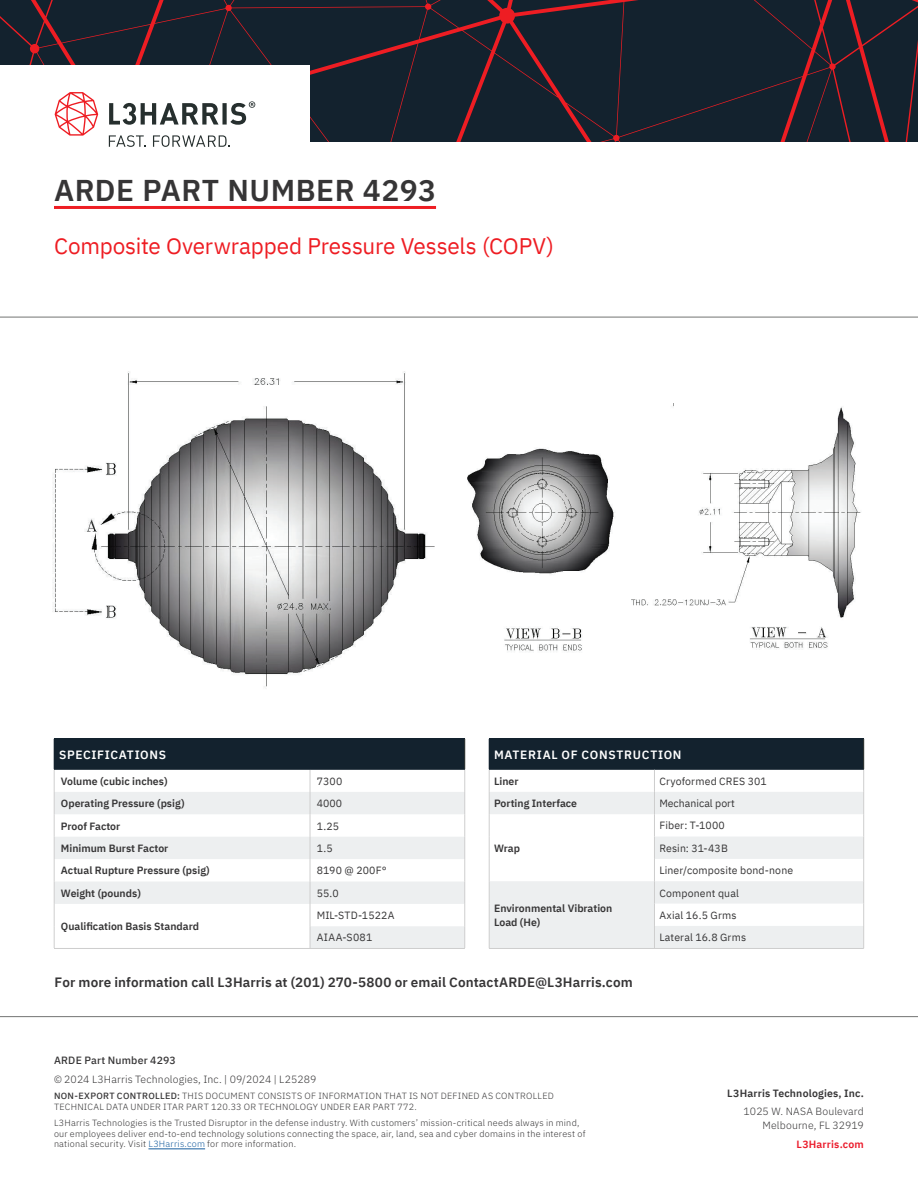
<style>
.page{position:relative;width:918px;height:1188px;background:#fff}
.page>*{position:absolute;margin:0;border:0;box-sizing:border-box;transform-origin:0 0}
.t1{font:600 30px "IBM Plex Sans";letter-spacing:.015em;color:#363536}
.t2{font:22.5px "IBM Plex Sans";letter-spacing:-.01em;color:#ee1d23}
.t3{font:600 13.5px "IBM Plex Sans";letter-spacing:.005em;color:#363536}
.t4{font:600 12px "IBM Plex Sans";letter-spacing:.06em;color:#fff}
.t5{font:600 10.5px/13.5px "IBM Plex Sans";color:#363536}
.t6{font:10.5px/22.4px "IBM Plex Sans";letter-spacing:.015em;color:#363536}
.t7{font:300 10.5px/13.5px "IBM Plex Sans";letter-spacing:.015em;color:#363536;text-align:right}
.t8{font:500 10.5px "IBM Plex Sans";letter-spacing:.02em;color:#363536}
.t9{font:600 10.5px "IBM Plex Sans";letter-spacing:.015em;color:#eb1c2c}
.t10{font:300 9px/10.8px "IBM Plex Sans";letter-spacing:.025em;color:#363536}
.s1{font-weight:500}
.s2{color:#175d9e}
</style>
<div class="page">
<hr style="left:54px;top:206px;width:382px;height:3px;background:#ee1d23">
<hr style="left:148px;top:1149px;width:57px;height:1px;background:#175d9e">
<div style="left:54px;top:739px;width:411px;height:30px;background:#13222e"></div>
<svg style="left:55px;top:792px;width:409px;height:156px"></svg>
<svg style="left:464px;top:770px;width:1px;height:178px"></svg>
<svg style="left:54px;top:770px;width:1px;height:178px"></svg>
<svg style="left:310px;top:770px;width:1px;height:178px"></svg>
<hr style="left:54px;top:738px;width:256px;height:1px;background:#13222e">
<hr style="left:310px;top:738px;width:155px;height:1px;background:#13222e">
<hr style="left:464px;top:739px;width:1px;height:30px;background:#353935">
<hr style="left:54px;top:769px;width:256px;height:1px;background:#13222e">
<hr style="left:310px;top:769px;width:155px;height:1px;background:#13222e">
<hr style="left:54px;top:948px;width:411px;height:1px;background:#cecece">
<div style="left:489px;top:739px;width:375px;height:30px;background:#13222e"></div>
<svg style="left:490px;top:792px;width:373px;height:156px;fill:#edeff0"></svg>
<svg style="left:863px;top:770px;width:1px;height:178px"></svg>
<svg style="left:489px;top:770px;width:1px;height:178px"></svg>
<svg style="left:654px;top:770px;width:1px;height:178px"></svg>
<hr style="left:489px;top:738px;width:165px;height:1px;background:#13222e">
<hr style="left:654px;top:738px;width:210px;height:1px;background:#13222e">
<hr style="left:863px;top:739px;width:1px;height:30px;background:#353935">
<hr style="left:489px;top:769px;width:165px;height:1px;background:#13222e">
<hr style="left:654px;top:769px;width:210px;height:1px;background:#13222e">
<hr style="left:489px;top:948px;width:375px;height:1px;background:#cecece">
<img style="left:467px;top:404px;width:394px;height:248px">
<img style="left:52px;top:371px;width:383px;height:316px">
<hr style="left:0;top:1016px;width:918px;height:1px;background:#737473">
<hr style="left:0;top:317px;width:918px;height:1px;background:#737473">
<svg style="left:0;top:0;width:918px;height:142px;background:#1f212d"></svg>
<div style="left:0;top:65px;width:310px;height:89px;background:#fff"></div>
<svg style="left:109px;top:135px;width:37px;height:12px"></svg>
<svg style="left:153px;top:135px;width:77px;height:12px"></svg>
<svg style="left:55px;top:92px;width:43px;height:44px"></svg>
<svg style="left:109px;top:101px;width:146px;height:24px"></svg>
<h1 class="t1" style="left:54px;top:167px;width:384px">ARDE PART NUMBER 4293</h1>
<h2 class="t2" style="left:54px;top:229px;width:502px">Composite Overwrapped Pressure Vessels (COPV)</h2>
<h3 class="t4" style="left:59px;top:745px;width:109px">SPECIFICATIONS</h3>
<p class="t5" style="left:61px;top:773px;width:108px">Volume (cubic inches)</p>
<p class="t6" style="left:317px;top:769px;width:27px">7300</p>
<p class="t5" style="left:61px;top:796px;width:125px">Operating Pressure (psig)</p>
<p class="t6" style="left:317px;top:791px;width:27px">4000</p>
<p class="t5" style="left:61px;top:818px;width:61px">Proof Factor</p>
<p class="t6" style="left:317px;top:814px;width:24px">1.25</p>
<p class="t5" style="left:61px;top:841px;width:109px">Minimum Burst Factor</p>
<p class="t6" style="left:317px;top:836px;width:17px">1.5</p>
<p class="t5" style="left:61px;top:863px;width:150px">Actual Rupture Pressure (psig)</p>
<p class="t6" style="left:317px;top:859px;width:72px">8190 @ 200F°</p>
<p class="t5" style="left:61px;top:885px;width:81px">Weight (pounds)</p>
<p class="t6" style="left:317px;top:881px;width:23px">55.0</p>
<p class="t5" style="left:61px;top:919px;width:140px">Qualification Basis Standard</p>
<p class="t6" style="left:317px;top:904px;width:79px">MIL-STD-1522A<br>AIAA-S081</p>
<h3 class="t4" style="left:494px;top:745px;width:189px">MATERIAL OF CONSTRUCTION</h3>
<p class="t5" style="left:494px;top:773px;width:26px">Liner</p>
<p class="t6" style="left:659px;top:769px;width:109px">Cryoformed CRES 301</p>
<p class="t5" style="left:494px;top:796px;width:85px">Porting Interface</p>
<p class="t6" style="left:659px;top:791px;width:77px">Mechanical port</p>
<p class="t5" style="left:494px;top:840px;width:28px">Wrap</p>
<p class="t6" style="left:659px;top:814px;width:135px">Fiber: T-1000<br>Resin: 31-43B<br>Liner/composite bond-none</p>
<p class="t5" style="left:494px;top:901px;width:120px">Environmental Vibration<br>Load (He)</p>
<p class="t6" style="left:659px;top:881px;width:88px">Component qual<br>Axial 16.5 Grms<br>Lateral 16.8 Grms</p>
<h3 class="t3" style="left:55px;top:971px;width:580px">For more information call L3Harris at (201) 270-5800 or email ContactARDE@L3Harris.com</h3>
<p class="t8" style="left:54px;top:1052px;width:123px">ARDE Part Number 4293</p>
<p class="t7" style="left:54px;top:1072px;width:264px">© 2024 L3Harris Technologies, Inc. | 09/2024 | L25289</p>
<p class="t10" style="left:54px;top:1090px;width:501px"><span class="s1">NON-EXPORT CONTROLLED:</span> THIS DOCUMENT CONSISTS OF INFORMATION THAT IS NOT DEFINED AS CONTROLLED<br>TECHNICAL DATA UNDER ITAR PART 120.33 OR TECHNOLOGY UNDER EAR PART 772.</p>
<p class="t10" style="left:54px;top:1117px;width:533px">L3Harris Technologies is the Trusted Disruptor in the defense industry. With customers’ mission-critical needs always in mind, our employees deliver end-to-end technology solutions connecting the space, air, land, sea and cyber domains in the interest of national security. Visit <span class="s2">L3Harris.com</span> for more information.</p>
<p class="t5" style="left:727px;top:1085px;width:138px">L3Harris Technologies, Inc.</p>
<p class="t7" style="left:744px;top:1104px;width:122px">1025 W. NASA Boulevard<br>Melbourne, FL 32919</p>
<p class="t9" style="left:796px;top:1136px;width:69px">L3Harris.com</p>
</div>
